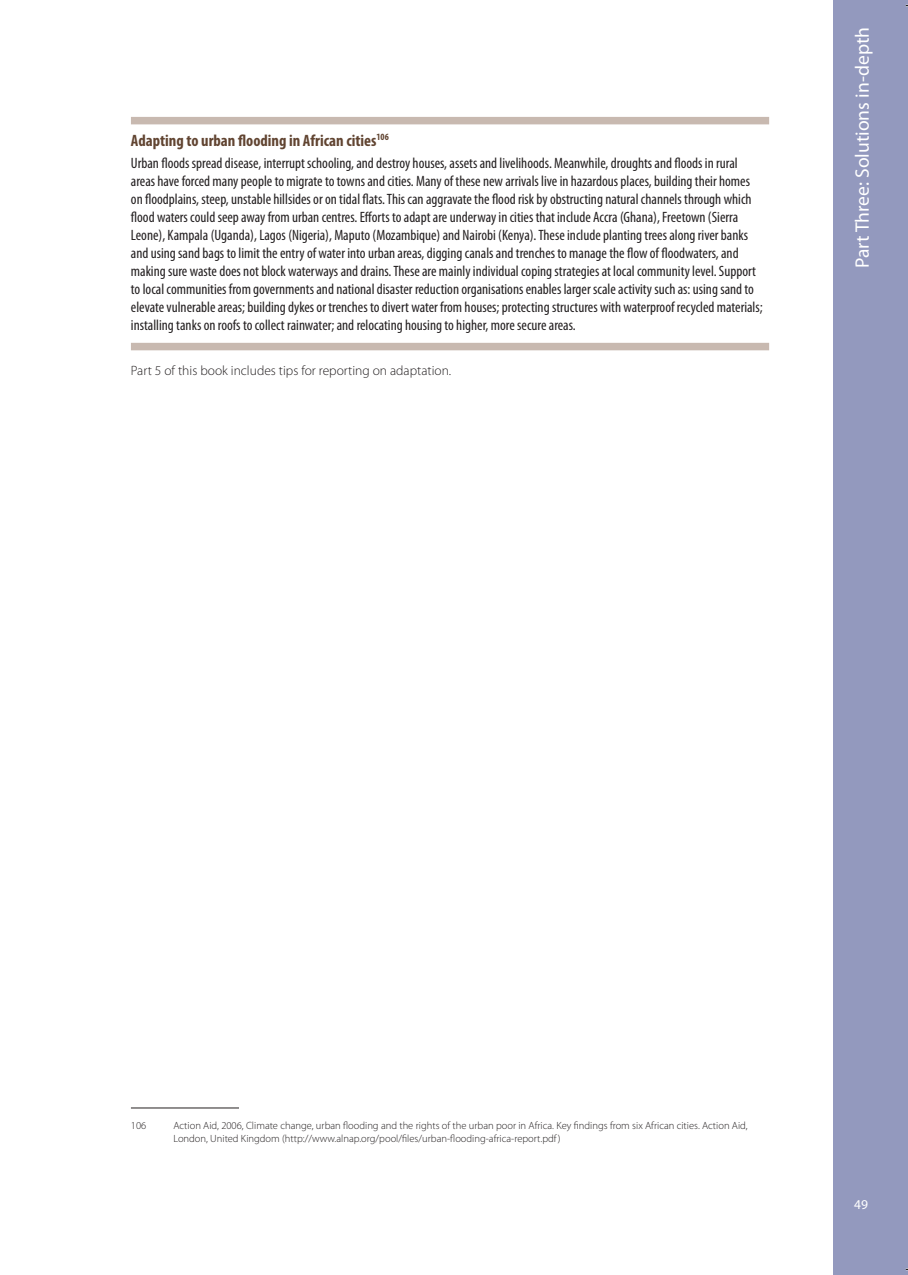
<style>
.page{position:relative;width:908px;height:1275px;background:#fff}
.page>*{position:absolute;margin:0;border:0;box-sizing:border-box;transform-origin:0 0}
.t1{font:19.5px "Myriad Pro";color:#fff}
.t2{font:700 condensed 16.5px "Myriad Pro";color:#614431}
.t3{font:condensed 15px/18px "Myriad Pro";color:#231f20}
.t4{font:300 13.5px "Myriad Pro";color:#231f20}
.t5{font:13.5px "Myriad Pro";color:#fff}
.t6{font:300 10.5px/12.6px "Myriad Pro";color:#231f20}
</style>
<div class="page">
<div style="left:832px;top:0;width:75px;height:1274px;background:#9399be"></div>
<div style="left:131px;top:117px;width:638px;height:7px;background:#c8b9b0"></div>
<div style="left:131px;top:343px;width:638px;height:7px;background:#c8b9b0"></div>
<hr style="left:131px;top:1107px;width:108px;height:1px;background:#231f20">
<p class="t2" style="left:131px;top:130px;width:259px">Adapting to urban flooding in African cities<sup>106</sup></p>
<p class="t3" style="left:131px;top:154px;width:633px">Urban floods spread disease, interrupt schooling, and destroy houses, assets and livelihoods. Meanwhile, droughts and floods in rural areas have forced many people to migrate to towns and cities. Many of these new arrivals live in hazardous places, building their homes on floodplains, steep, unstable hillsides or on tidal flats. This can aggravate the flood risk by obstructing natural channels through which flood waters could seep away from urban centres. Efforts to adapt are underway in cities that include Accra (Ghana), Freetown (Sierra Leone), Kampala (Uganda), Lagos (Nigeria), Maputo (Mozambique) and Nairobi (Kenya). These include planting trees along river banks and using sand bags to limit the entry of water into urban areas, digging canals and trenches to manage the flow of floodwaters, and making sure waste does not block waterways and drains. These are mainly individual coping strategies at local community level. Support to local communities from governments and national disaster reduction organisations enables larger scale activity such as: using sand to elevate vulnerable areas; building dykes or trenches to divert water from houses; protecting structures with waterproof recycled materials; installing tanks on roofs to collect rainwater; and relocating housing to higher, more secure areas.</p>
<p class="t4" style="left:131px;top:362px;width:322px">Part 5 of this book includes tips for reporting on adaptation.</p>
<h1 class="t1" style="left:850px;top:268px;width:243px;rotate:-90deg">Part Three: Solutions in-depth</h1>
<p class="t6" style="left:131px;top:1118px;width:17px">106</p>
<p class="t6" style="left:173px;top:1118px;width:575px">Action Aid, 2006, Climate change, urban flooding and the rights of the urban poor in Africa. Key findings from six African cities. Action Aid,<br>London, United Kingdom (http://www.alnap.org/pool/files/urban-flooding-africa-report.pdf )</p>
<p class="t5" style="left:854px;top:1195px;width:15px">49</p>
</div>
